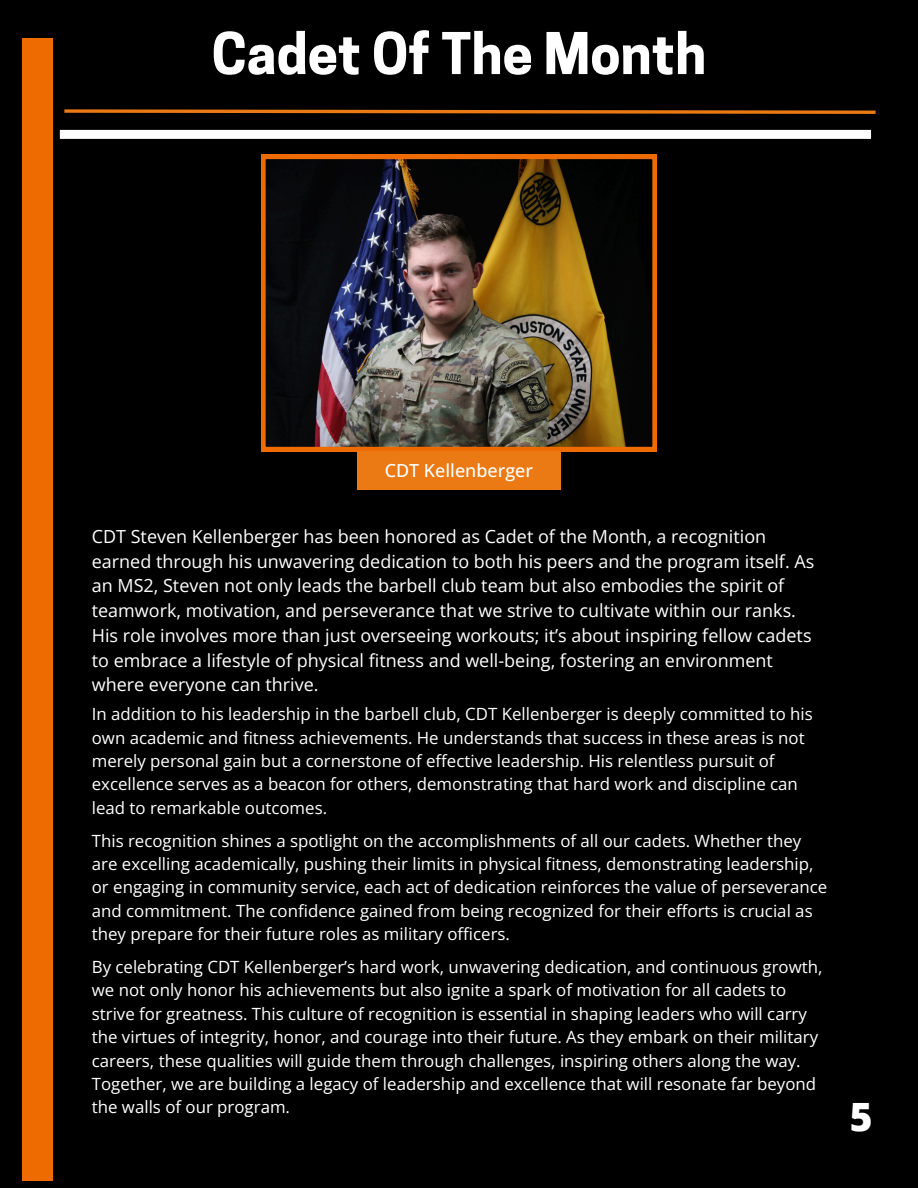
<style>
.page{position:relative;width:918px;height:1188px;background:#000}
.page>*{position:absolute;margin:0;border:0;box-sizing:border-box;transform-origin:0 0}
.t1{font:700 54px "Cooper Hewitt";color:#fff}
.t2{font:800 39px "Open Sans";color:#fff}
.t3{font:18px/24.8px "Open Sans";color:#fff}
.t4{font:500 18px "Open Sans";color:#fff}
.t5{font:16.8px/23.4px "Open Sans";color:#fff}
</style>
<div class="page">
<div style="left:22px;top:38px;width:31px;height:1143px;background:#ed6b00"></div>
<div style="left:60px;top:130px;width:811px;height:9px;background:#fff"></div>
<svg style="left:64px;top:109px;width:812px;height:5px"></svg>
<img style="left:261px;top:155px;width:396px;height:296px">
<div style="left:357px;top:451px;width:204px;height:38px;background:#eb7914"></div>
<p class="t1" style="left:212px;top:34px;width:496px">Cadet Of The Month</p>
<p class="t4" style="left:385px;top:458px;width:150px">CDT Kellenberger</p>
<h2 class="t3" style="left:92px;top:523px;width:724px">CDT Steven Kellenberger has been honored as Cadet of the Month, a recognition earned through his unwavering dedication to both his peers and the program itself. As an MS2, Steven not only leads the barbell club team but also embodies the spirit of teamwork, motivation, and perseverance that we strive to cultivate within our ranks.<br>His role involves more than just overseeing workouts; it’s about inspiring fellow cadets to embrace a lifestyle of physical fitness and well-being, fostering an environment where everyone can thrive.</h2>
<p class="t5" style="left:92px;top:702px;width:723px">In addition to his leadership in the barbell club, CDT Kellenberger is deeply committed to his own academic and fitness achievements. He understands that success in these areas is not merely personal gain but a cornerstone of effective leadership. His relentless pursuit of excellence serves as a beacon for others, demonstrating that hard work and discipline can lead to remarkable outcomes.</p>
<p class="t5" style="left:92px;top:828px;width:737px">This recognition shines a spotlight on the accomplishments of all our cadets. Whether they are excelling academically, pushing their limits in physical fitness, demonstrating leadership, or engaging in community service, each act of dedication reinforces the value of perseverance and commitment. The confidence gained from being recognized for their efforts is crucial as they prepare for their future roles as military officers.</p>
<p class="t5" style="left:92px;top:955px;width:732px">By celebrating CDT Kellenberger’s hard work, unwavering dedication, and continuous growth, we not only honor his achievements but also ignite a spark of motivation for all cadets to strive for greatness. This culture of recognition is essential in shaping leaders who will carry the virtues of integrity, honor, and courage into their future. As they embark on their military careers, these qualities will guide them through challenges, inspiring others along the way.<br>Together, we are building a legacy of leadership and excellence that will resonate far beyond the walls of our program.</p>
<p class="t2" style="left:850px;top:1089px;width:24px">5</p>
</div>
